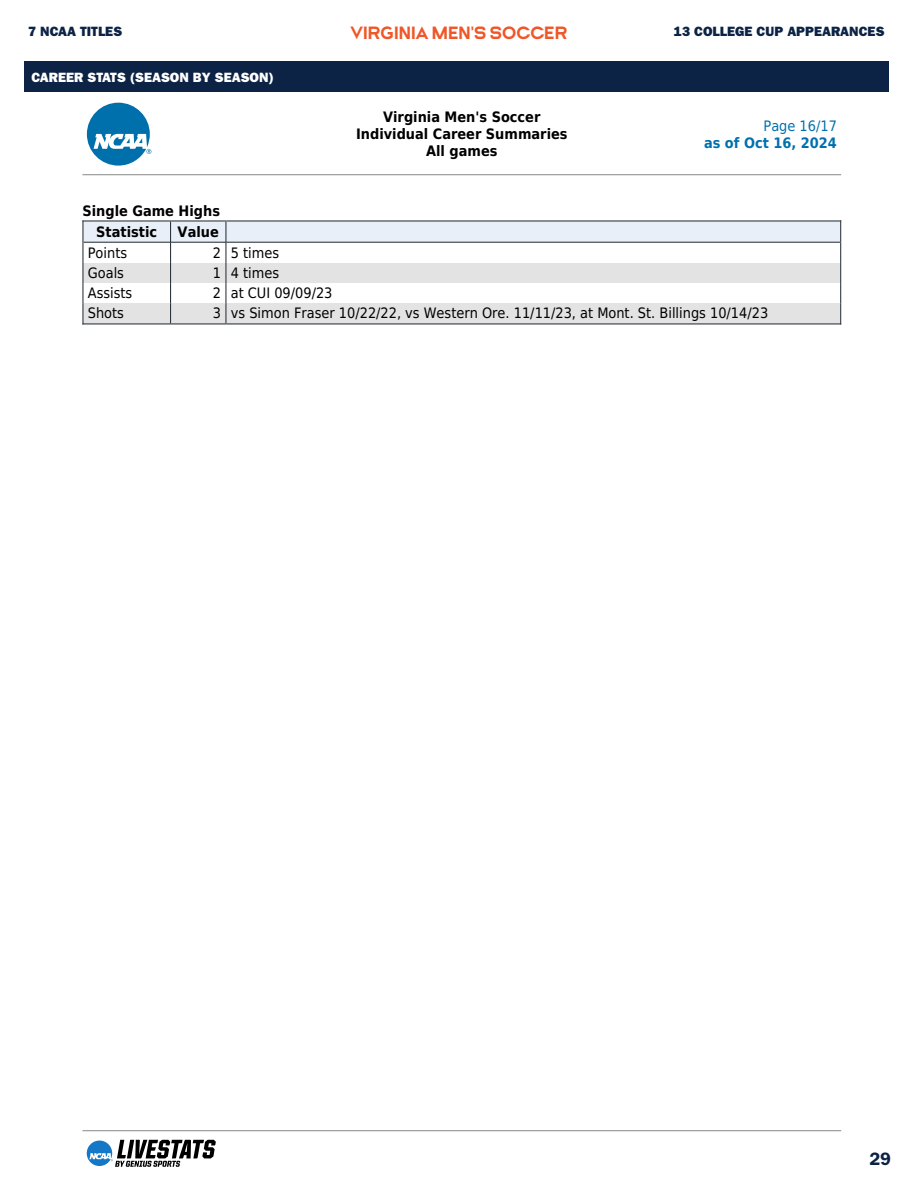
<style>
.page{position:relative;width:918px;height:1188px;background:#fff}
.page>*{position:absolute;margin:0;border:0;box-sizing:border-box;transform-origin:0 0}
.t1{font:700 18px "Cavalier";color:#f05627}
.t2{font:600 18px "ITC Franklin Gothic Std";color:#0c2345}
.t3{font:14.4px "DejaVu Sans Condensed";color:#000}
.t4{font:700 14.4px/17.2px "DejaVu Sans Condensed";color:#000;text-align:center}
.t5{font:700 14.4px/17.2px "DejaVu Sans Condensed";color:#0070ac;text-align:right}
.t6{font:13.5px "ITC Franklin Gothic Std Hvy";color:#0c2345}
.t7{font:13.5px "ITC Franklin Gothic Std Hvy";color:#fff}
.s1{font-weight:400}
</style>
<div class="page">
<div style="left:25px;top:62px;width:864px;height:30px;background:#0c2345"></div>
<svg style="left:87px;top:103px;width:64px;height:63px"></svg>
<hr style="left:82px;top:174px;width:759px;height:1px;background:#888">
<hr style="left:82px;top:1130px;width:759px;height:1px;background:#888">
<svg style="left:87px;top:1140px;width:129px;height:27px"></svg>
<div style="left:83px;top:222px;width:88px;height:21px;background:#e8eff8"></div>
<div style="left:171px;top:222px;width:55px;height:21px;background:#e8eff8"></div>
<div style="left:226px;top:222px;width:614px;height:21px;background:#e8eff8"></div>
<div style="left:83px;top:263px;width:88px;height:20px;background:#e3e3e3"></div>
<div style="left:171px;top:263px;width:55px;height:20px;background:#e3e3e3"></div>
<div style="left:226px;top:263px;width:614px;height:20px;background:#e3e3e3"></div>
<div style="left:83px;top:303px;width:88px;height:20px;background:#e3e3e3"></div>
<div style="left:171px;top:303px;width:55px;height:20px;background:#e3e3e3"></div>
<div style="left:226px;top:303px;width:614px;height:20px;background:#e3e3e3"></div>
<hr style="left:84px;top:242px;width:87px;height:1px;background:#2d353c">
<hr style="left:83px;top:220px;width:88px;height:2px;background:#2d353c">
<hr style="left:172px;top:242px;width:54px;height:1px;background:#2d353c">
<hr style="left:172px;top:220px;width:54px;height:2px;background:#2d353c">
<hr style="left:227px;top:242px;width:613px;height:1px;background:#2d353c">
<hr style="left:227px;top:220px;width:614px;height:2px;background:#2d353c">
<svg style="left:170px;top:222px;width:1px;height:101px"></svg>
<svg style="left:82px;top:221px;width:1px;height:103px"></svg>
<hr style="left:83px;top:323px;width:88px;height:1px;background:#2d353c">
<svg style="left:225px;top:222px;width:1px;height:101px"></svg>
<hr style="left:172px;top:323px;width:54px;height:1px;background:#2d353c">
<svg style="left:840px;top:221px;width:1px;height:102px"></svg>
<hr style="left:227px;top:323px;width:614px;height:1px;background:#2d353c">
<p class="t6" style="left:28px;top:23px;width:96px">7 NCAA TITLES</p>
<p class="t1" style="left:350px;top:23px;width:219px">VIRGINIA MEN'S SOCCER</p>
<p class="t6" style="left:674px;top:23px;width:212px">13 COLLEGE CUP APPEARANCES</p>
<p class="t7" style="left:31px;top:69px;width:244px">CAREER STATS (SEASON BY SEASON)</p>
<p class="t4" style="left:96px;top:200px;width:125px;line-height:20.7px;text-align:left;text-indent:-14px">Single Game Highs<br>Statistic</p>
<p class="t4" style="left:178px;top:222px;width:43px">Value</p>
<p class="t4" style="left:356px;top:108px;width:213px">Virginia Men's Soccer<br>Individual Career Summaries<br>All games</p>
<p class="t5" style="left:704px;top:116px;width:134px"><span class="s1">Page 16/17<br></span>as of Oct 16, 2024</p>
<p class="t3" style="left:88px;top:240px;width:41px">Points</p>
<p class="t3" style="left:213px;top:240px;width:68px">2 5 times</p>
<p class="t3" style="left:88px;top:260px;width:38px">Goals</p>
<p class="t3" style="left:213px;top:260px;width:68px">1 4 times</p>
<p class="t3" style="left:88px;top:280px;width:46px">Assists</p>
<p class="t3" style="left:213px;top:280px;width:121px">2 at CUI 09/09/23</p>
<p class="t3" style="left:88px;top:301px;width:38px">Shots</p>
<p class="t3" style="left:213px;top:301px;width:557px">3 vs Simon Fraser 10/22/22, vs Western Ore. 11/11/23, at Mont. St. Billings 10/14/23</p>
<p class="t2" style="left:869px;top:1148px;width:23px">29</p>
</div>
